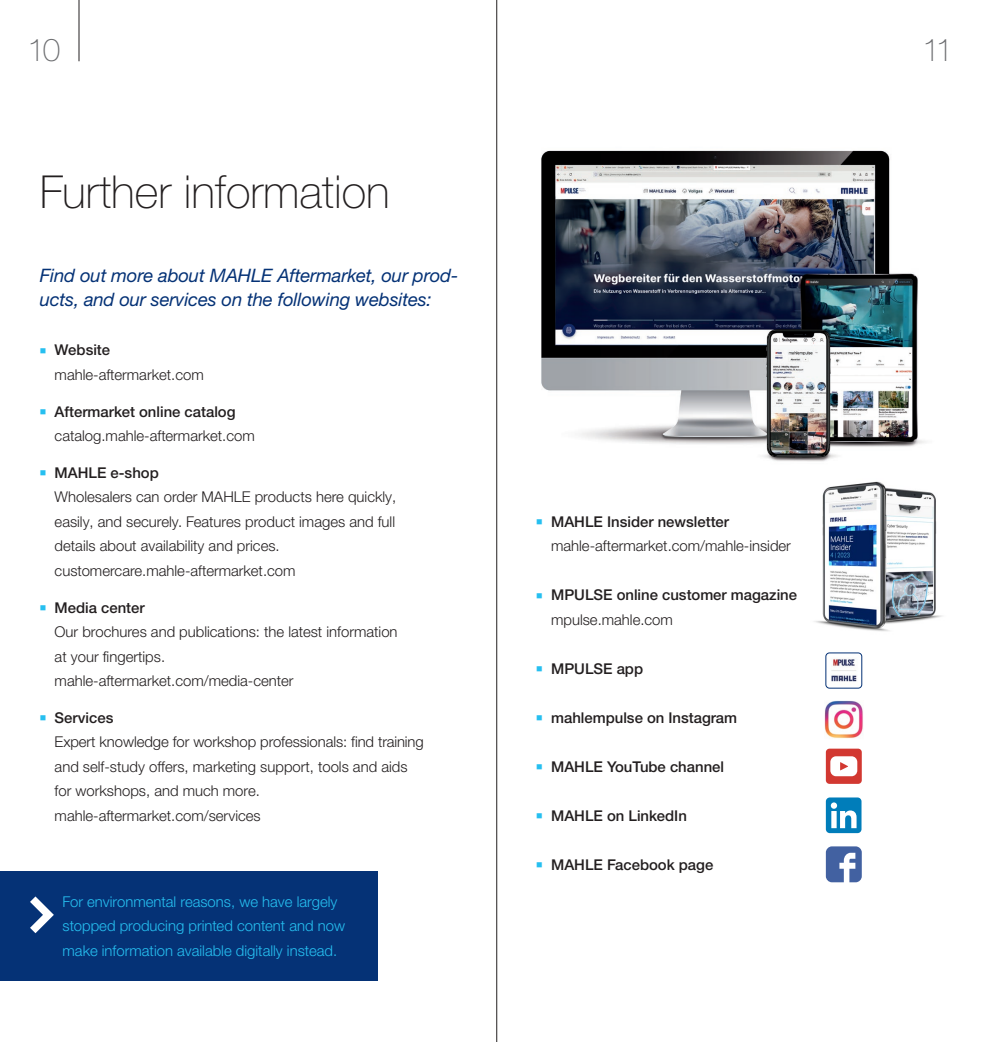
<style>
.page{position:relative;width:993px;height:1042px;background:#fff}
.page>*{position:absolute;margin:0;border:0;box-sizing:border-box;transform-origin:0 0}
.XX___100___Chapter___Headline_3rd_Level{font:100 45.5px "Helvetica Neue LTW1 G";color:#231f20}
.XX___100___Index___Pagemark_L{font:100 31.5px "Helvetica Neue LT Std";color:#6c6d70}
.XX___100___Chapter___Intro{font:italic 18.55px/24.5px "Helvetica Neue LTW1 G";letter-spacing:-.01em;color:#053276}
.t1{font:300 14.88px/24.5px "Helvetica Neue LTW1 G";color:#231f20}
.t2{font:500 14.88px/24.5px "Helvetica Neue LTW1 G";color:#231f20}
.AM___080___Flag_Content___Copy{font:300 14.88px/24.5px "Helvetica Neue LTW1 G";color:#26bff0}
.s1{color:#26bff0}
.s2{font-weight:500}
.s3{font-weight:300}
</style>
<div class="page">
<hr style="left:496px;top:0;width:1px;height:1042px;background:#231f20">
<hr style="left:78px;top:0;width:1px;height:61px;background:#231f20">
<img style="left:541px;top:150px;width:385px;height:312px">
<svg style="left:825px;top:846px;width:36px;height:36px"></svg>
<div style="left:825px;top:748px;width:36px;height:36px;background:#d23831;border-radius:4px"></div>
<svg style="left:830px;top:756px;width:27px;height:20px"></svg>
<img style="left:825px;top:653px;width:36px;height:35px">
<div style="left:825px;top:653px;width:36px;height:35px;border:1px solid #053276;border-radius:4px"></div>
<img style="left:824px;top:700px;width:39px;height:39px">
<div style="left:825px;top:797px;width:36px;height:36px;background:#007dba;border-radius:4px"></div>
<svg style="left:830px;top:802px;width:26px;height:26px"></svg>
<img style="left:814px;top:481px;width:128px;height:150px">
<div style="left:0;top:871px;width:377px;height:109px;background:#053276"></div>
<svg style="left:30px;top:896px;width:24px;height:37px"></svg>
<p class="XX___100___Index___Pagemark_L" style="left:28px;top:32px;width:34px">10</p>
<p class="XX___100___Index___Pagemark_L" style="left:922px;top:32px;width:32px">11</p>
<p class="XX___100___Chapter___Headline_3rd_Level" style="left:40px;top:165px;width:351px">Further information</p>
<p class="XX___100___Chapter___Intro" style="left:40px;top:263px;width:420px">Find out more about MAHLE Aftermarket, our prod&shy;ucts, and our services on the following websites:</p>
<p class="t1" style="left:55px;top:338px;width:151px;text-indent:-15px"><span class="s1">■</span> <span class="s2">Website </span>mahle-aftermarket.com</p>
<p class="t1" style="left:55px;top:399px;width:202px;text-indent:-15px"><span class="s1">■</span> <span class="s2">Aftermarket online catalog </span>catalog.mahle-aftermarket.com</p>
<p class="t1" style="left:55px;top:460px;width:343px;text-indent:-15px"><span class="s1">■</span> <span class="s2">MAHLE e-shop<br></span>Wholesalers can order MAHLE products here quickly, easily, and securely. Features product images and full details about availability and prices. customercare.mahle-aftermarket.com</p>
<p class="t1" style="left:55px;top:595px;width:344px;text-indent:-15px"><span class="s1">■</span> <span class="s2">Media center<br></span>Our brochures and publications: the latest information at your fingertips. mahle-aftermarket.com/media-center</p>
<p class="t1" style="left:55px;top:705px;width:370px;text-indent:-15px"><span class="s1">■</span> <span class="s2">Services<br></span>Expert knowledge for workshop professionals: find training and self-study offers, marketing support, tools and aids for workshops, and much more. mahle-aftermarket.com/services</p>
<p class="AM___080___Flag_Content___Copy" style="left:63px;top:889px;width:284px">For environmental reasons, we have largely stopped producing printed content and now make information available digitally instead.</p>
<p class="t1" style="left:551px;top:509px;width:241px;text-indent:-15px"><span class="s1">■</span> <span class="s2">MAHLE Insider newsletter </span>mahle-aftermarket.com/mahle-insider</p>
<p class="t2" style="left:551px;top:583px;width:247px;text-indent:-15px"><span class="s1">■</span> MPULSE online customer magazine <span class="s3">mpulse.mahle.com</span></p>
<p class="t2" style="left:536px;top:656px;width:108px"><span class="s1">■</span> MPULSE app</p>
<p class="t2" style="left:536px;top:705px;width:202px"><span class="s1">■</span> mahlempulse on Instagram</p>
<p class="t2" style="left:536px;top:754px;width:189px"><span class="s1">■</span> MAHLE YouTube channel</p>
<p class="t2" style="left:536px;top:803px;width:152px"><span class="s1">■</span> MAHLE on LinkedIn</p>
<p class="t2" style="left:536px;top:852px;width:178px"><span class="s1">■</span> MAHLE Facebook page</p>
</div>
